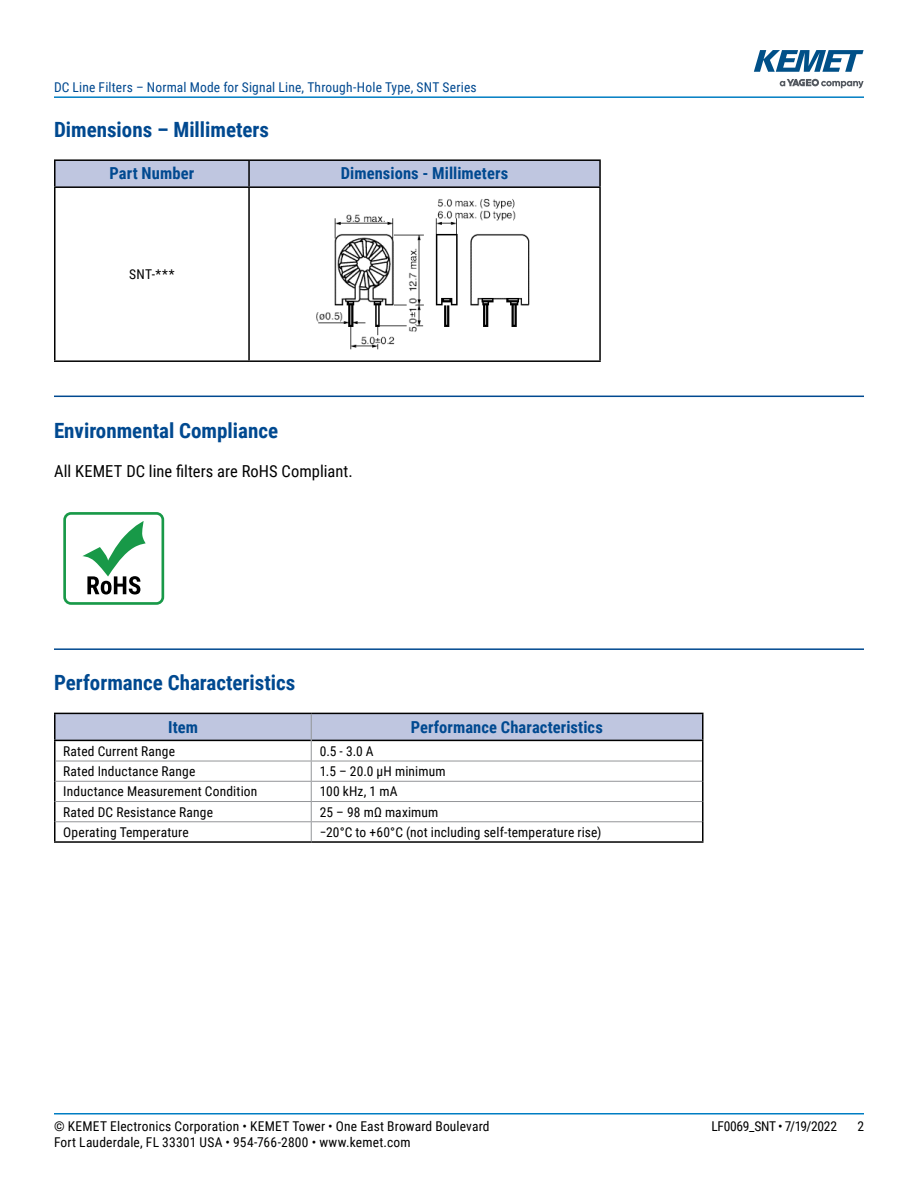
<style>
.page{position:relative;width:918px;height:1188px;background:#fff}
.page>*{position:absolute;margin:0;border:0;box-sizing:border-box;transform-origin:0 0}
.t1{font:700 21px "Roboto Condensed";color:#004990}
.t2{font:700 16.5px "Roboto Condensed";letter-spacing:.005em;color:#004990}
.t3{font:16.5px "Roboto Condensed";letter-spacing:.005em;color:#000}
.t4{font:13.5px "Roboto Condensed";letter-spacing:.015em;color:#000}
.t5{font:13.5px "Roboto Condensed";letter-spacing:.015em;color:#004990}
.t6{font:13.5px "Roboto Condensed";letter-spacing:-.02em;color:#000}
</style>
<div class="page">
<hr style="left:54px;top:1113px;width:810px;height:2px;background:#007dc3">
<hr style="left:54px;top:96px;width:810px;height:2px;background:#007dc3">
<svg style="left:780px;top:79px;width:84px;height:9px"></svg>
<svg style="left:754px;top:50px;width:110px;height:22px"></svg>
<hr style="left:54px;top:396px;width:810px;height:1px;background:#004990">
<hr style="left:54px;top:648px;width:810px;height:2px;background:#004990">
<div style="left:56px;top:161px;width:543px;height:25px;background:#bfc6e0"></div>
<hr style="left:248px;top:161px;width:2px;height:25px;background:#000">
<hr style="left:599px;top:161px;width:2px;height:25px;background:#000">
<hr style="left:54px;top:186px;width:195px;height:2px;background:#000">
<hr style="left:249px;top:186px;width:352px;height:2px;background:#000">
<hr style="left:248px;top:188px;width:2px;height:172px;background:#000">
<hr style="left:599px;top:188px;width:2px;height:172px;background:#000">
<hr style="left:54px;top:360px;width:195px;height:2px;background:#000">
<hr style="left:249px;top:360px;width:352px;height:2px;background:#000">
<hr style="left:54px;top:159px;width:195px;height:2px;background:#000">
<hr style="left:54px;top:161px;width:2px;height:25px;background:#000">
<hr style="left:249px;top:159px;width:352px;height:2px;background:#000">
<hr style="left:54px;top:188px;width:2px;height:172px;background:#000">
<img style="left:316px;top:198px;width:214px;height:152px">
<div style="left:63px;top:512px;width:101px;height:93px;border:3px solid #189948;border-radius:6px"></div>
<svg style="left:82px;top:521px;width:64px;height:74px"></svg>
<hr style="left:54px;top:841px;width:257px;height:2px;background:#000">
<hr style="left:311px;top:841px;width:393px;height:2px;background:#000">
<svg style="left:54px;top:713px;width:650px;height:128px"></svg>
<p class="t5" style="left:54px;top:78px;width:424px">DC Line Filters – Normal Mode for Signal Line, Through-Hole Type, SNT Series</p>
<h1 class="t1" style="left:54px;top:115px;width:217px">Dimensions – Millimeters</h1>
<p class="t2" style="left:110px;top:161px;width:86px">Part Number</p>
<p class="t2" style="left:341px;top:161px;width:169px">Dimensions - Millimeters</p>
<p class="t4" style="left:129px;top:265px;width:47px">SNT-***</p>
<h1 class="t1" style="left:54px;top:415px;width:226px">Environmental Compliance</h1>
<p class="t3" style="left:54px;top:459px;width:300px">All KEMET DC line filters are RoHS Compliant.</p>
<h1 class="t1" style="left:54px;top:668px;width:243px">Performance Characteristics</h1>
<p class="t2" style="left:168px;top:716px;width:31px">Item</p>
<p class="t2" style="left:411px;top:716px;width:194px">Performance Characteristics</p>
<p class="t4" style="left:63px;top:742px;width:113px">Rated Current Range</p>
<p class="t4" style="left:320px;top:742px;width:55px">0.5 - 3.0 A</p>
<p class="t4" style="left:63px;top:762px;width:134px">Rated Inductance Range</p>
<p class="t4" style="left:320px;top:762px;width:127px">1.5 – 20.0 µH minimum</p>
<p class="t4" style="left:63px;top:782px;width:196px">Inductance Measurement Condition</p>
<p class="t4" style="left:320px;top:782px;width:79px">100 kHz, 1 mA</p>
<p class="t4" style="left:63px;top:802px;width:151px">Rated DC Resistance Range</p>
<p class="t4" style="left:320px;top:802px;width:120px">25 – 98 mΩ maximum</p>
<p class="t4" style="left:63px;top:823px;width:127px">Operating Temperature</p>
<p class="t4" style="left:320px;top:823px;width:283px">−20°C to +60°C (not including self-temperature rise)</p>
<p class="t4" style="left:54px;top:1116px;width:437px">© KEMET Electronics Corporation • KEMET Tower • One East Broward Boulevard</p>
<p class="t6" style="left:711px;top:1116px;width:127px">LF0069_SNT • 7/19/2022</p>
<p class="t4" style="left:857px;top:1116px;width:8px">2</p>
<p class="t4" style="left:54px;top:1133px;width:358px">Fort Lauderdale, FL 33301 USA • 954-766-2800 • www.kemet.com</p>
</div>
